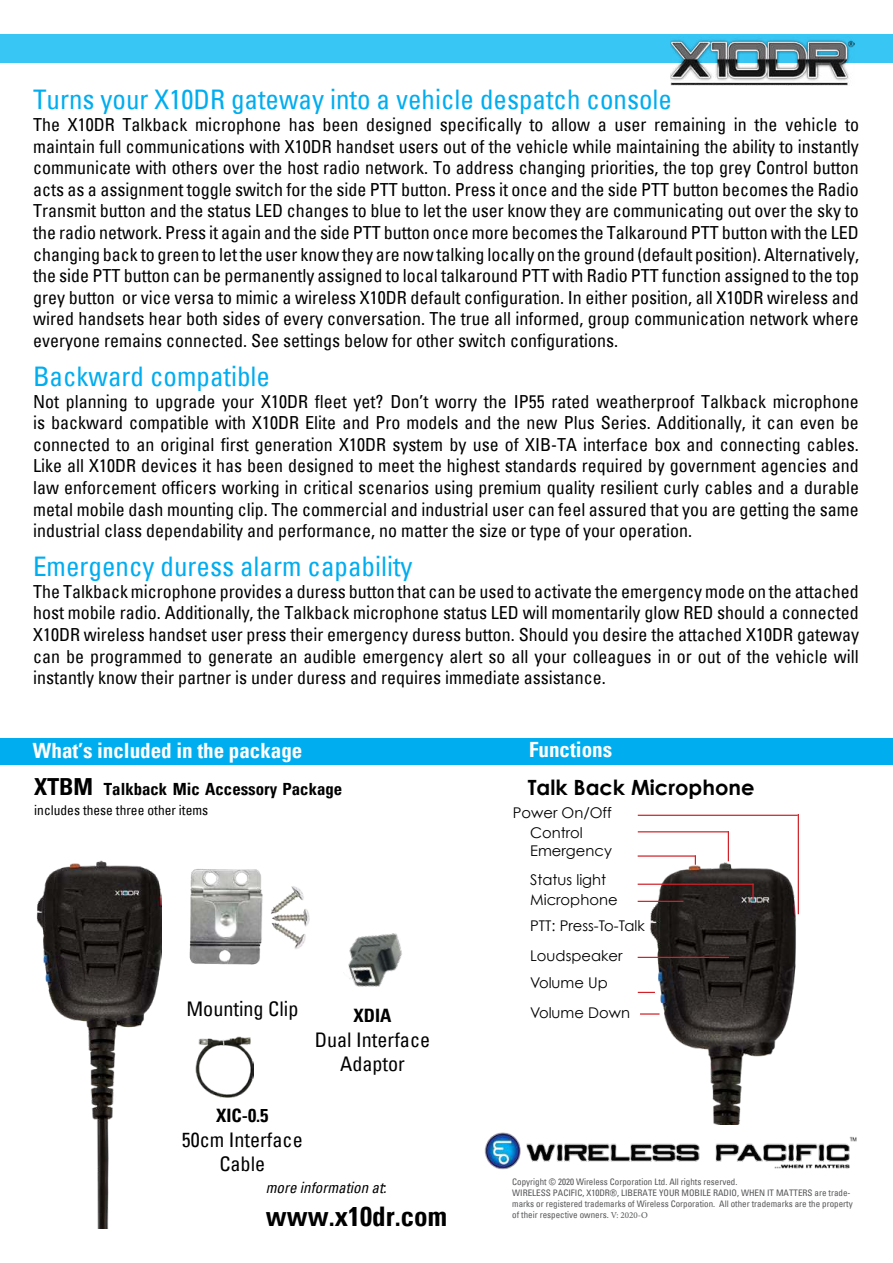
<style>
.page{position:relative;width:893px;height:1263px;background:#fff}
.page>*{position:absolute;margin:0;border:0;box-sizing:border-box;transform-origin:0 0}
.t1{font:condensed 27px "Univers";color:#00adef}
.t2{font:700 condensed 27px "Univers";color:#000}
.t3{font:700 condensed 21px "Univers";color:#fff}
.t4{font:700 21px "Century Gothic";color:#000}
.t5{font:condensed 20.1px/24.2px "Univers";color:#000;text-align:center}
.t6{font:700 condensed 18.45px "Univers";color:#000}
.t7{font:condensed 18px/21.6px "Univers";color:#000;text-align:justify}
.t8{font:700 condensed 16.8px "Univers";color:#000}
.t9{font:italic condensed 15px "Univers";color:#000}
.t10{font:14.7px "Century Gothic";color:#000}
.t11{font:condensed 13.5px "Univers";color:#000}
.t12{font:condensed 9px/10.8px "Univers";color:#555658}
.s1{font-size:23.55px}
.s2{font-family:"Minion Pro";font-stretch:normal}
</style>
<div class="page">
<div style="left:0;top:34px;width:893px;height:29px;background:#38c6f4"></div>
<img style="left:671px;top:39px;width:183px;height:46px">
<img style="left:348px;top:933px;width:54px;height:54px">
<div style="left:0;top:738px;width:893px;height:26px;background:#00adef"></div>
<img style="left:36px;top:860px;width:126px;height:369px">
<img style="left:484px;top:1132px;width:373px;height:38px">
<img style="left:189px;top:869px;width:121px;height:96px">
<img style="left:649px;top:835px;width:149px;height:289px">
<hr style="left:638px;top:957px;width:91px;height:1px;background:#d12229">
<hr style="left:638px;top:901px;width:45px;height:1px;background:#d12229">
<svg style="left:752px;top:883px;width:2px;height:17px"></svg>
<hr style="left:638px;top:883px;width:115px;height:2px;background:#d12229">
<svg style="left:638px;top:992px;width:17px;height:1px"></svg>
<svg style="left:640px;top:1013px;width:19px;height:2px"></svg>
<hr style="left:638px;top:855px;width:58px;height:2px;background:#d12229">
<hr style="left:728px;top:831px;width:1px;height:30px;background:#d12229">
<hr style="left:638px;top:831px;width:91px;height:1px;background:#d12229">
<hr style="left:798px;top:814px;width:1px;height:100px;background:#d12229">
<hr style="left:638px;top:815px;width:160px;height:1px;background:#d12229">
<img style="left:195px;top:1036px;width:58px;height:61px">
<h1 class="t1" style="left:33px;top:89px;width:640px">Turns your X10DR gateway into a vehicle despatch console</h1>
<p class="t7" style="left:33px;top:115px;width:827px">The X10DR Talkback microphone has been designed specifically to allow a user remaining in the vehicle to maintain full communications with X10DR handset users out of the vehicle while maintaining the ability to instantly communicate with others over the host radio network. To address changing priorities, the top grey Control button acts as a assignment toggle switch for the side PTT button. Press it once and the side PTT button becomes the Radio Transmit button and the status LED changes to blue to let the user know they are communicating out over the sky to the radio network. Press it again and the side PTT button once more becomes the Talkaround PTT button with the LED changing back to green to let the user know they are now talking locally on the ground (default position). Alternatively, the side PTT button can be permanently assigned to local talkaround PTT with Radio PTT function assigned to the top grey button or vice versa to mimic a wireless X10DR default configuration. In either position, all X10DR wireless and wired handsets hear both sides of every conversation. The true all informed, group communication network where everyone remains connected. See settings below for other switch configurations.</p>
<h1 class="t1" style="left:33px;top:366px;width:238px">Backward compatible</h1>
<p class="t7" style="left:33px;top:392px;width:827px">Not planning to upgrade your X10DR fleet yet? Don’t worry the IP55 rated weatherproof Talkback microphone is backward compatible with X10DR Elite and Pro models and the new Plus Series. Additionally, it can even be connected to an original first generation X10DR system by use of XIB-TA interface box and connecting cables.<br>Like all X10DR devices it has been designed to meet the highest standards required by government agencies and law enforcement officers working in critical scenarios using premium quality resilient curly cables and a durable metal mobile dash mounting clip. The commercial and industrial user can feel assured that you are getting the same industrial class dependability and performance, no matter the size or type of your operation.</p>
<h1 class="t1" style="left:33px;top:556px;width:381px">Emergency duress alarm capability</h1>
<p class="t7" style="left:33px;top:582px;width:827px">The Talkback microphone provides a duress button that can be used to activate the emergency mode on the attached host mobile radio. Additionally, the Talkback microphone status LED will momentarily glow RED should a connected X10DR wireless handset user press their emergency duress button. Should you desire the attached X10DR gateway can be programmed to generate an audible emergency alert so all your colleagues in or out of the vehicle will instantly know their partner is under duress and requires immediate assistance.</p>
<p class="t3" style="left:33px;top:743px;width:271px">What’s included in the package</p>
<p class="t8" style="left:34px;top:783px;width:310px"><span class="s1">XTBM</span> Talkback Mic Accessory Package</p>
<p class="t11" style="left:34px;top:805px;width:175px">includes these three other items</p>
<p class="t5" style="left:186px;top:998px;width:113px">Mounting Clip</p>
<p class="t6" style="left:216px;top:1109px;width:54px">XIC-0.5</p>
<p class="t5" style="left:182px;top:1129px;width:122px">50cm Interface<br>Cable</p>
<p class="t6" style="left:353px;top:1009px;width:39px">XDIA</p>
<p class="t5" style="left:315px;top:1029px;width:117px">Dual Interface<br>Adaptor</p>
<p class="t9" style="left:266px;top:1179px;width:122px">more information at:</p>
<h1 class="t2" style="left:266px;top:1206px;width:183px">www.x10dr.com</h1>
<p class="t3" style="left:529px;top:742px;width:84px">Functions</p>
<p class="t4" style="left:528px;top:780px;width:228px">Talk Back Microphone</p>
<p class="t10" style="left:513px;top:807px;width:101px">Power On/Off</p>
<p class="t10" style="left:530px;top:845px;width:83px">Emergency</p>
<p class="t10" style="left:530px;top:827px;width:54px">Control</p>
<p class="t10" style="left:530px;top:873px;width:78px">Status light</p>
<p class="t10" style="left:530px;top:894px;width:89px">Microphone</p>
<p class="t10" style="left:530px;top:920px;width:116px">PTT: Press-To-Talk</p>
<p class="t10" style="left:530px;top:950px;width:94px">Loudspeaker</p>
<p class="t10" style="left:530px;top:977px;width:79px">Volume Up</p>
<p class="t10" style="left:530px;top:1007px;width:101px">Volume Down</p>
<p class="t12" style="left:512px;top:1177px;width:342px">Copyright © 2020 Wireless Corporation Ltd. All rights reserved.<br>WIRELESS PACIFIC, X10DR®, LIBERATE YOUR MOBILE RADIO, WHEN IT MATTERS are trade&shy;marks or registered trademarks of Wireless Corporation. All other trademarks are the property of their respective owners. <span class="s2">V: 2020-O</span></p>
</div>
